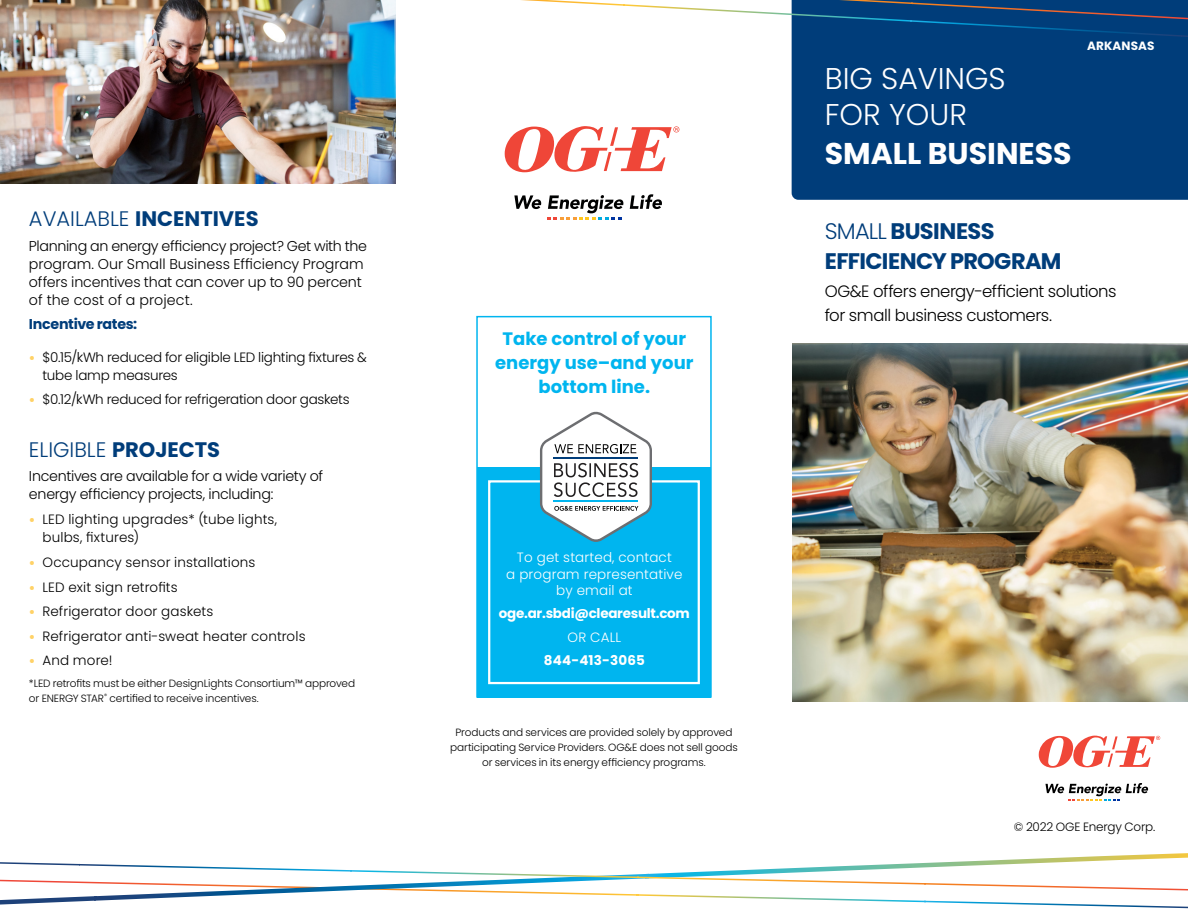
<style>
.page{position:relative;width:1188px;height:918px;background:#fff}
.page>*{position:absolute;margin:0;border:0;box-sizing:border-box;transform-origin:0 0}
.t1{font:300 30px/36px "Poppins";color:#fff}
.t2{font:700 30px "Poppins";color:#fff}
.Body{font:700 22.5px/30px "Poppins";letter-spacing:-.025em;color:#003d7a}
.t3{font:700 21px "Poppins";color:#003d7a}
.Header_2{font:300 21px "Poppins";color:#003d7a}
.t4{font:700 18px/24px "Poppins";color:#00b5ef;text-align:center}
.Body-2{font:300 16.5px/24px "Poppins";letter-spacing:-.025em;color:#000}
.Body-3{font:300 14.25px/18px "Poppins";letter-spacing:-.02em;color:#000}
.Body-4{font:700 14.25px "Poppins";letter-spacing:-.02em;color:#003d7a}
.t5{font:300 13.5px/18px "Poppins";letter-spacing:.005em;color:#000}
.t6{font:300 13.5px/18px "Poppins";letter-spacing:-.015em;color:#000}
.t7{font:300 13.5px/16.5px "Poppins";letter-spacing:.01em;color:#fff;text-align:center}
.t8{font:300 13.5px "Poppins";letter-spacing:-.02em;color:#000}
.t9{font:700 13.5px "Poppins";letter-spacing:-.02em;color:#fff}
.t10{font:700 13.5px "Poppins";letter-spacing:.01em;color:#fff}
.Body-5{font:300 12px "Poppins";letter-spacing:-.015em;color:#000}
.Master_-_Location{font:700 12px "Poppins";letter-spacing:.01em;color:#fff}
.Body-6{font:300 10.5px/15px "Poppins";letter-spacing:-.01em;color:#000}
.s1{font-weight:300}
.s2{font-weight:900;font-size:12px;color:#ffd267}
.s3{font-weight:700}
</style>
<div class="page">
<div style="left:792px;top:37px;width:396px;height:163px;background:#003d7a"></div>
<div style="left:476px;top:316px;width:236px;height:382px;background:#fff;border:2px solid #00b5ef"></div>
<div style="left:477px;top:467px;width:234px;height:231px;background:#00b5ef"></div>
<div style="left:488px;top:480px;width:212px;height:204px;border:2px solid #fff"></div>
<img style="left:0;top:0;width:396px;height:184px">
<svg style="left:505px;top:126px;width:174px;height:47px"></svg>
<svg style="left:514px;top:195px;width:27px;height:14px"></svg>
<svg style="left:547px;top:195px;width:76px;height:25px"></svg>
<svg style="left:630px;top:194px;width:32px;height:15px"></svg>
<svg style="left:951px;top:853px;width:237px;height:9px"></svg>
<svg style="left:0;top:862px;width:1188px;height:46px"></svg>
<svg style="left:521px;top:0;width:667px;height:37px"></svg>
<svg style="left:540px;top:411px;width:112px;height:131px"></svg>
<img style="left:792px;top:344px;width:396px;height:357px">
<svg style="left:1039px;top:736px;width:121px;height:32px"></svg>
<svg style="left:1045px;top:783px;width:103px;height:18px"></svg>
<p class="t3" style="left:29px;top:206px;width:231px"><span class="s1">AVAILABLE</span> INCENTIVES</p>
<p class="Body-3" style="left:29px;top:237px;width:339px">Planning an energy efficiency project? Get with the program. Our Small Business Efficiency Program offers incentives that can cover up to 90 percent of the cost of a project.</p>
<p class="Body-4" style="left:29px;top:316px;width:110px">Incentive rates:</p>
<p class="t6" style="left:42px;top:348px;width:326px;text-indent:-14px"><span class="s2">•</span> $0.15/kWh reduced for eligible LED lighting fixtures &amp; tube lamp measures</p>
<p class="t8" style="left:29px;top:392px;width:322px"><span class="s2">•</span> $0.12/kWh reduced for refrigeration door gaskets</p>
<p class="Header_2" style="left:29px;top:437px;width:193px">ELIGIBLE <span class="s3">PROJECTS</span></p>
<p class="Body-3" style="left:29px;top:467px;width:296px">Incentives are available for a wide variety of energy efficiency projects, including:</p>
<p class="t5" style="left:42px;top:510px;width:236px;text-indent:-14px"><span class="s2">•</span> LED lighting upgrades* (tube lights, bulbs, fixtures)</p>
<p class="t5" style="left:29px;top:553px;width:228px"><span class="s2">•</span> Occupancy sensor installations</p>
<p class="t5" style="left:29px;top:578px;width:150px"><span class="s2">•</span> LED exit sign retrofits</p>
<p class="t5" style="left:29px;top:603px;width:186px"><span class="s2">•</span> Refrigerator door gaskets</p>
<p class="t5" style="left:29px;top:627px;width:278px"><span class="s2">•</span> Refrigerator anti-sweat heater controls</p>
<p class="t5" style="left:29px;top:651px;width:85px"><span class="s2">•</span> And more!</p>
<p class="Body-6" style="left:29px;top:676px;width:328px">*LED retrofits must be either DesignLights Consortium™ approved or ENERGY STAR<sup>®</sup> certified to receive incentives.</p>
<p class="t4" style="left:495px;top:327px;width:200px">Take control of your energy use–and your bottom line.</p>
<p class="t7" style="left:506px;top:549px;width:178px">To get started, contact<br>a program representative by email at</p>
<p class="t9" style="left:499px;top:606px;width:193px">oge.ar.sbdi@clearesult.com</p>
<p class="t7" style="left:568px;top:629px;width:55px">OR CALL</p>
<p class="t10" style="left:544px;top:652px;width:102px">844-413-3065</p>
<p class="Body-6" style="left:450px;top:725px;width:289px;text-align:center">Products and services are provided solely by approved participating Service Providers. OG&amp;E does not sell goods or services in its energy efficiency programs.</p>
<p class="t1" style="left:825px;top:60px;width:183px">BIG SAVINGS<br>FOR YOUR</p>
<p class="t2" style="left:825px;top:136px;width:248px">SMALL BUSINESS</p>
<p class="Master_-_Location" style="left:1087px;top:39px;width:69px">ARKANSAS</p>
<p class="Body" style="left:825px;top:216px;width:238px"><span class="s1">SMALL</span> BUSINESS<br>EFFICIENCY PROGRAM</p>
<p class="Body-2" style="left:825px;top:279px;width:293px">OG&amp;E offers energy-efficient solutions for small business customers.</p>
<p class="Body-5" style="left:1014px;top:820px;width:143px">© 2022 OGE Energy Corp.</p>
</div>
